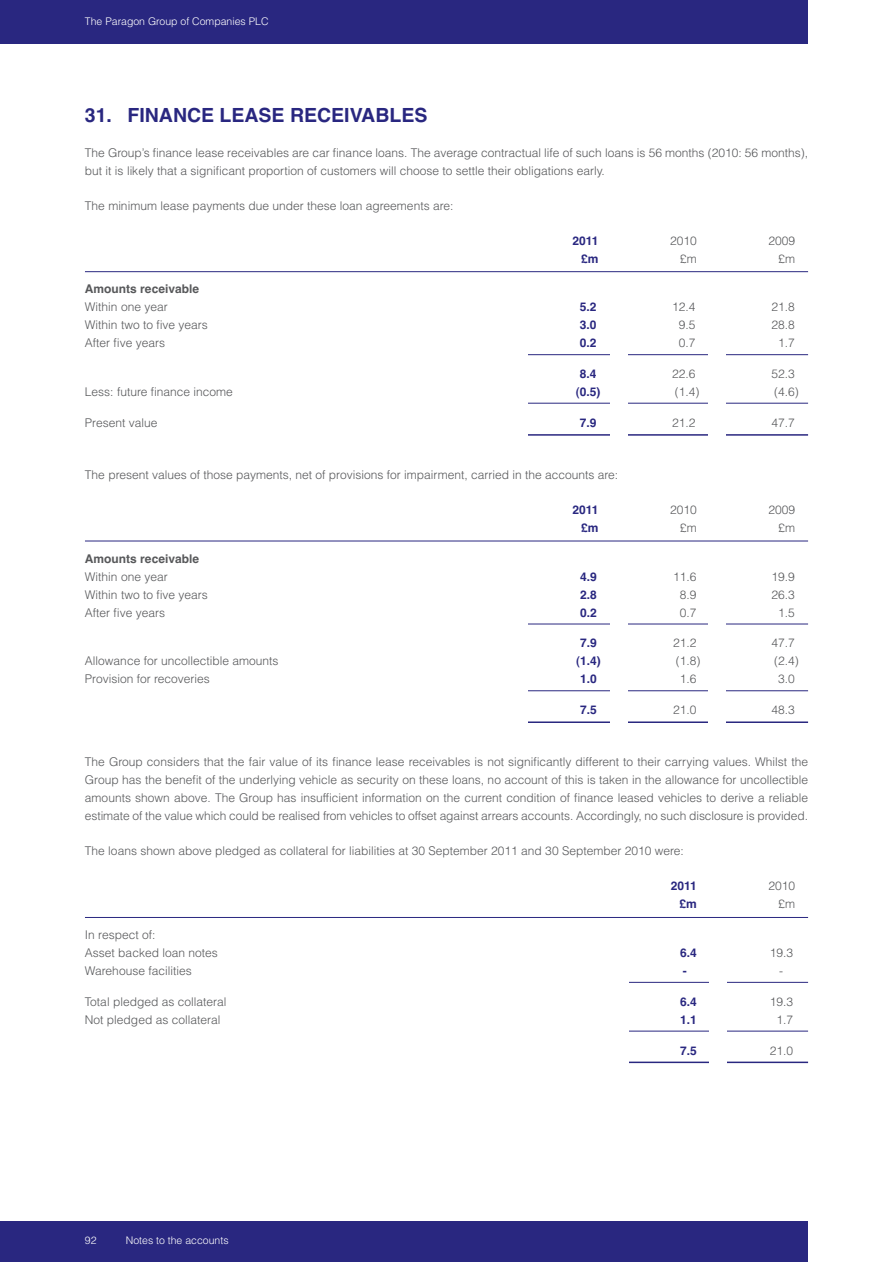
<style>
.page{position:relative;width:893px;height:1262px;background:#fff}
.page>*{position:absolute;margin:0;border:0;box-sizing:border-box;transform-origin:0 0}
.t1{font:700 19.5px "Helvetica";color:#292780}
.t2{font:300 12px/18px "Helvetica";color:#57585a}
.t3{font:700 12px "Helvetica";color:#292780}
.t4{font:700 12px "Helvetica";color:#57585a}
.t5{font:300 10.5px "Helvetica";color:#fff}
</style>
<div class="page">
<div style="left:0;top:0;width:808px;height:43px;background:#292780"></div>
<div style="left:0;top:1221px;width:808px;height:41px;background:#292780"></div>
<hr style="left:85px;top:271px;width:723px;height:1px;background:#292780">
<hr style="left:510px;top:354px;width:298px;height:1px;background:#292780">
<hr style="left:510px;top:403px;width:298px;height:1px;background:#292780">
<hr style="left:510px;top:434px;width:298px;height:2px;background:#292780">
<hr style="left:85px;top:541px;width:723px;height:1px;background:#292780">
<hr style="left:510px;top:624px;width:298px;height:1px;background:#292780">
<hr style="left:510px;top:690px;width:298px;height:1px;background:#292780">
<hr style="left:510px;top:721px;width:298px;height:2px;background:#292780">
<hr style="left:85px;top:917px;width:723px;height:1px;background:#292780">
<hr style="left:616px;top:982px;width:192px;height:1px;background:#292780">
<hr style="left:616px;top:1031px;width:192px;height:1px;background:#292780">
<hr style="left:616px;top:1061px;width:192px;height:2px;background:#292780">
<div style="left:507px;top:335px;width:21px;height:111px;background:#fff"></div>
<div style="left:611px;top:335px;width:17px;height:111px;background:#fff"></div>
<div style="left:709px;top:335px;width:17px;height:111px;background:#fff"></div>
<div style="left:507px;top:611px;width:21px;height:125px;background:#fff"></div>
<div style="left:611px;top:611px;width:17px;height:125px;background:#fff"></div>
<div style="left:709px;top:611px;width:17px;height:125px;background:#fff"></div>
<div style="left:611px;top:967px;width:17px;height:107px;background:#fff"></div>
<div style="left:709px;top:969px;width:17px;height:105px;background:#fff"></div>
<p class="t5" style="left:85px;top:18px;width:185px">The Paragon Group of Companies PLC</p>
<h1 class="t1" style="left:85px;top:108px;width:344px">31. FINANCE LEASE RECEIVABLES</h1>
<p class="t2" style="left:85px;top:144px;width:724px">The Group’s finance lease receivables are car finance loans. The average contractual life of such loans is 56 months (2010: 56 months), but it is likely that a significant proportion of customers will choose to settle their obligations early.</p>
<p class="t2" style="left:85px;top:197px;width:370px">The minimum lease payments due under these loan agreements are:</p>
<p class="t3" style="left:572px;top:236px;width:28px">2011</p>
<p class="t2" style="left:670px;top:233px;width:28px">2010</p>
<p class="t2" style="left:768px;top:233px;width:28px">2009</p>
<p class="t3" style="left:581px;top:254px;width:19px">£m</p>
<p class="t2" style="left:680px;top:251px;width:18px">£m</p>
<p class="t2" style="left:778px;top:251px;width:18px">£m</p>
<p class="t4" style="left:85px;top:285px;width:116px">Amounts receivable</p>
<p class="t2" style="left:85px;top:299px;width:84px">Within one year</p>
<p class="t3" style="left:579px;top:303px;width:18px">5.2</p>
<p class="t2" style="left:672px;top:299px;width:25px">12.4</p>
<p class="t2" style="left:771px;top:299px;width:25px">21.8</p>
<p class="t2" style="left:85px;top:317px;width:124px">Within two to five years</p>
<p class="t3" style="left:579px;top:321px;width:18px">3.0</p>
<p class="t2" style="left:679px;top:317px;width:18px">9.5</p>
<p class="t2" style="left:771px;top:317px;width:25px">28.8</p>
<p class="t2" style="left:85px;top:335px;width:82px">After five years</p>
<p class="t3" style="left:579px;top:339px;width:18px">0.2</p>
<p class="t2" style="left:679px;top:335px;width:18px">0.7</p>
<p class="t2" style="left:778px;top:335px;width:18px">1.7</p>
<p class="t3" style="left:579px;top:369px;width:18px">8.4</p>
<p class="t2" style="left:672px;top:366px;width:25px">22.6</p>
<p class="t2" style="left:771px;top:366px;width:25px">52.3</p>
<p class="t2" style="left:85px;top:384px;width:149px">Less: future finance income</p>
<p class="t3" style="left:575px;top:387px;width:26px">(0.5)</p>
<p class="t2" style="left:675px;top:384px;width:26px">(1.4)</p>
<p class="t2" style="left:774px;top:384px;width:26px">(4.6)</p>
<p class="t2" style="left:85px;top:415px;width:74px">Present value</p>
<p class="t3" style="left:579px;top:418px;width:18px">7.9</p>
<p class="t2" style="left:672px;top:415px;width:25px">21.2</p>
<p class="t2" style="left:771px;top:415px;width:25px">47.7</p>
<p class="t2" style="left:85px;top:467px;width:535px">The present values of those payments, net of provisions for impairment, carried in the accounts are:</p>
<p class="t3" style="left:572px;top:505px;width:28px">2011</p>
<p class="t2" style="left:670px;top:502px;width:28px">2010</p>
<p class="t2" style="left:768px;top:502px;width:28px">2009</p>
<p class="t3" style="left:581px;top:523px;width:19px">£m</p>
<p class="t2" style="left:680px;top:520px;width:18px">£m</p>
<p class="t2" style="left:778px;top:520px;width:18px">£m</p>
<p class="t4" style="left:85px;top:554px;width:116px">Amounts receivable</p>
<p class="t2" style="left:85px;top:569px;width:84px">Within one year</p>
<p class="t3" style="left:580px;top:572px;width:18px">4.9</p>
<p class="t2" style="left:673px;top:569px;width:25px">11.6</p>
<p class="t2" style="left:771px;top:569px;width:25px">19.9</p>
<p class="t2" style="left:85px;top:587px;width:124px">Within two to five years</p>
<p class="t3" style="left:580px;top:590px;width:18px">2.8</p>
<p class="t2" style="left:679px;top:587px;width:18px">8.9</p>
<p class="t2" style="left:771px;top:587px;width:25px">26.3</p>
<p class="t2" style="left:85px;top:605px;width:82px">After five years</p>
<p class="t3" style="left:580px;top:608px;width:18px">0.2</p>
<p class="t2" style="left:679px;top:605px;width:18px">0.7</p>
<p class="t2" style="left:778px;top:605px;width:18px">1.5</p>
<p class="t3" style="left:580px;top:639px;width:18px">7.9</p>
<p class="t2" style="left:673px;top:635px;width:25px">21.2</p>
<p class="t2" style="left:771px;top:635px;width:25px">47.7</p>
<p class="t2" style="left:85px;top:653px;width:195px">Allowance for uncollectible amounts</p>
<p class="t3" style="left:576px;top:657px;width:26px">(1.4)</p>
<p class="t2" style="left:675px;top:653px;width:26px">(1.8)</p>
<p class="t2" style="left:774px;top:653px;width:26px">(2.4)</p>
<p class="t2" style="left:85px;top:671px;width:126px">Provision for recoveries</p>
<p class="t3" style="left:580px;top:675px;width:18px">1.0</p>
<p class="t2" style="left:679px;top:671px;width:18px">1.6</p>
<p class="t2" style="left:778px;top:671px;width:18px">3.0</p>
<p class="t3" style="left:580px;top:706px;width:18px">7.5</p>
<p class="t2" style="left:673px;top:702px;width:25px">21.0</p>
<p class="t2" style="left:771px;top:702px;width:25px">48.3</p>
<p class="t2" style="left:85px;top:754px;width:724px;text-align:justify">The Group considers that the fair value of its finance lease receivables is not significantly different to their carrying values. Whilst the Group has the benefit of the underlying vehicle as security on these loans, no account of this is taken in the allowance for uncollectible amounts shown above. The Group has insufficient information on the current condition of finance leased vehicles to derive a reliable estimate of the value which could be realised from vehicles to offset against arrears accounts. Accordingly, no such disclosure is provided.</p>
<p class="t2" style="left:85px;top:843px;width:600px">The loans shown above pledged as collateral for liabilities at 30 September 2011 and 30 September 2010 were:</p>
<p class="t3" style="left:671px;top:882px;width:28px">2011</p>
<p class="t2" style="left:768px;top:878px;width:28px">2010</p>
<p class="t3" style="left:679px;top:900px;width:19px">£m</p>
<p class="t2" style="left:778px;top:896px;width:18px">£m</p>
<p class="t2" style="left:85px;top:927px;width:134px">In respect of:<br>Asset backed loan notes</p>
<p class="t3" style="left:680px;top:948px;width:18px">6.4</p>
<p class="t2" style="left:769px;top:945px;width:25px">19.3</p>
<p class="t2" style="left:85px;top:963px;width:108px">Warehouse facilities</p>
<p class="t3" style="left:683px;top:966px;width:5px">-</p>
<p class="t2" style="left:779px;top:963px;width:5px">-</p>
<p class="t2" style="left:85px;top:994px;width:143px">Total pledged as collateral</p>
<p class="t3" style="left:680px;top:997px;width:18px">6.4</p>
<p class="t2" style="left:769px;top:994px;width:25px">19.3</p>
<p class="t2" style="left:85px;top:1012px;width:137px">Not pledged as collateral</p>
<p class="t3" style="left:680px;top:1015px;width:18px">1.1</p>
<p class="t2" style="left:776px;top:1012px;width:18px">1.7</p>
<p class="t3" style="left:680px;top:1046px;width:18px">7.5</p>
<p class="t2" style="left:769px;top:1042px;width:25px">21.0</p>
<p class="t5" style="left:85px;top:1236px;width:13px">92</p>
<p class="t5" style="left:126px;top:1236px;width:104px">Notes to the accounts</p>
</div>
